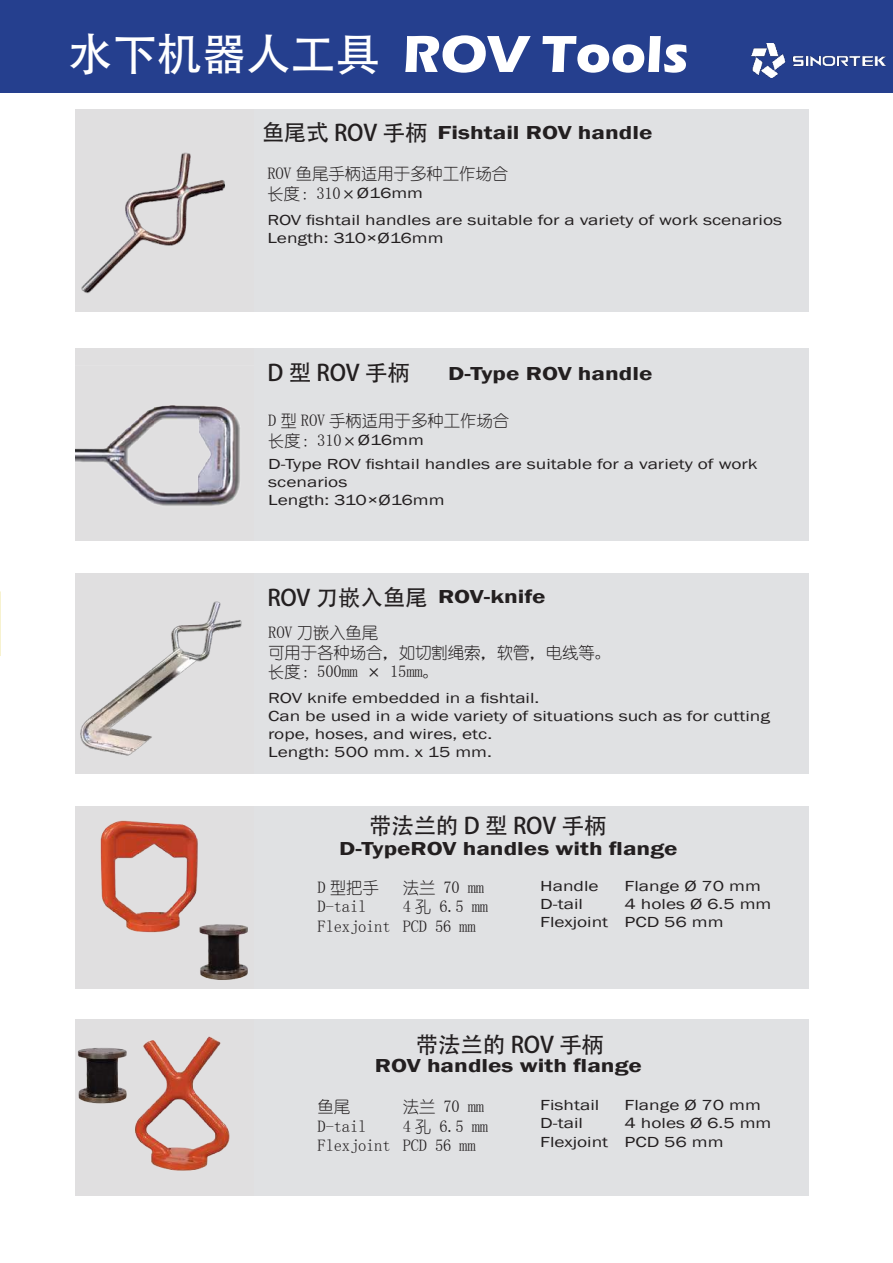
<style>
.page{position:relative;width:893px;height:1263px;background:#fff}
.page>*{position:absolute;margin:0;border:0;box-sizing:border-box;transform-origin:0 0}
.t1{font:700 54px "Eras ITC";color:#fff}
.t2{font:22.5px "Adobe Heiti Std";letter-spacing:-.01em;color:#231f20}
.t3{font:600 19.35px "Franklin Gothic";color:#231f20;scale:1.3 1}
.t4{font:16.5px/19.5px "You Yuan";letter-spacing:-.01em;color:#231f20}
.t5{font:15px/18px "Franklin Gothic";color:#231f20;scale:1.3 1}
.s1{font-family:"Adobe Heiti Std";font-weight:400;font-size:45px}
.s2{font-family:"Franklin Gothic";font-size:15px}
</style>
<div class="page">
<div style="left:75px;top:109px;width:179px;height:202px;background:#e0dfe0"></div>
<img style="left:81px;top:152px;width:145px;height:142px">
<div style="left:75px;top:348px;width:179px;height:193px;background:#e0dfe0"></div>
<img style="left:75px;top:405px;width:165px;height:101px">
<div style="left:75px;top:573px;width:179px;height:201px;background:#e0dfe0"></div>
<img style="left:80px;top:601px;width:162px;height:155px">
<div style="left:75px;top:806px;width:179px;height:182px;background:#e0dfe0"></div>
<div style="left:75px;top:1019px;width:179px;height:177px;background:#e0dfe0"></div>
<div style="left:254px;top:109px;width:555px;height:202px;background:#e0e1e3"></div>
<div style="left:254px;top:348px;width:555px;height:193px;background:#e0e1e3"></div>
<div style="left:254px;top:573px;width:555px;height:201px;background:#e0e1e3"></div>
<div style="left:254px;top:806px;width:555px;height:182px;background:#e0e1e3"></div>
<div style="left:254px;top:1019px;width:555px;height:177px;background:#e0e1e3"></div>
<img style="left:100px;top:820px;width:148px;height:160px">
<img style="left:78px;top:1036px;width:152px;height:135px">
<div style="left:0;top:0;width:893px;height:93px;background:#253f8e"></div>
<hr style="left:0;top:32px;width:1px;height:538px;background:#d8d9da">
<div style="left:0;top:0;width:31px;height:93px;background:#253f8e"></div>
<svg style="left:0;top:592px;width:1px;height:64px"></svg>
<img style="left:751px;top:43px;width:135px;height:34px">
<h1 class="t1" style="left:68px;top:23px;width:622px"><span class="s1">水下机器人工具</span> ROV Tools</h1>
<h2 class="t2" style="left:262px;top:120px;width:167px">鱼尾式 ROV 手柄</h2>
<p class="t3" style="left:438px;top:121px;width:167px">Fishtail ROV handle</p>
<p class="t4" style="left:267px;top:164px;width:242px">ROV 鱼尾手柄适用于多种工作场合长度：310×<span class="s2">Ø16mm</span></p>
<p class="t5" style="left:267px;top:211px;width:397px">ROV fishtail handles are suitable for a variety of work scenarios<br>Length: 310×Ø16mm</p>
<h2 class="t2" style="left:267px;top:360px;width:144px">D 型 ROV 手柄</h2>
<p class="t3" style="left:448px;top:362px;width:159px">D-Type ROV handle</p>
<p class="t4" style="left:268px;top:411px;width:242px">D 型 ROV 手柄适用于多种工作场合长度：310×<span class="s2">Ø16mm</span></p>
<p class="t5" style="left:268px;top:456px;width:378px">D-Type ROV fishtail handles are suitable for a variety of work scenarios<br>Length: 310×Ø16mm</p>
<h2 class="t2" style="left:267px;top:584px;width:162px">ROV 刀嵌入鱼尾</h2>
<p class="t3" style="left:438px;top:585px;width:84px">ROV-knife</p>
<p class="t4" style="left:268px;top:623px;width:345px">ROV 刀嵌入鱼尾<br>可用于各种场合，如切割绳索，软管，电线等。长度：500mm × 15mm。</p>
<p class="t5" style="left:268px;top:689px;width:387px">ROV knife embedded in a fishtail.<br>Can be used in a wide variety of situations such as for cutting rope, hoses, and wires, etc.<br>Length: 500 mm. x 15 mm.</p>
<h2 class="t2" style="left:369px;top:812px;width:239px">带法兰的 D 型 ROV 手柄</h2>
<p class="t3" style="left:339px;top:837px;width:262px">D-TypeROV handles with flange</p>
<p class="t4" style="left:318px;top:878px;width:74px">D 型把手<br>D-tail<br>Flexjoint</p>
<p class="t4" style="left:403px;top:878px;width:87px">法兰 70 mm<br>4 孔 6.5 mm<br>PCD 56 mm</p>
<p class="t5" style="left:540px;top:877px;width:54px">Handle<br>D-tail<br>Flexjoint</p>
<p class="t5" style="left:625px;top:877px;width:114px">Flange Ø 70 mm<br>4 holes Ø 6.5 mm<br>PCD 56 mm</p>
<h2 class="t2" style="left:416px;top:1031px;width:190px">带法兰的 ROV 手柄</h2>
<p class="t3" style="left:375px;top:1053px;width:207px">ROV handles with flange</p>
<p class="t4" style="left:318px;top:1097px;width:74px">鱼尾<br>D-tail<br>Flexjoint</p>
<p class="t4" style="left:403px;top:1097px;width:87px">法兰 70 mm<br>4 孔 6.5 mm<br>PCD 56 mm</p>
<p class="t5" style="left:540px;top:1097px;width:54px">Fishtail<br>D-tail<br>Flexjoint</p>
<p class="t5" style="left:625px;top:1097px;width:114px">Flange Ø 70 mm<br>4 holes Ø 6.5 mm<br>PCD 56 mm</p>
</div>
